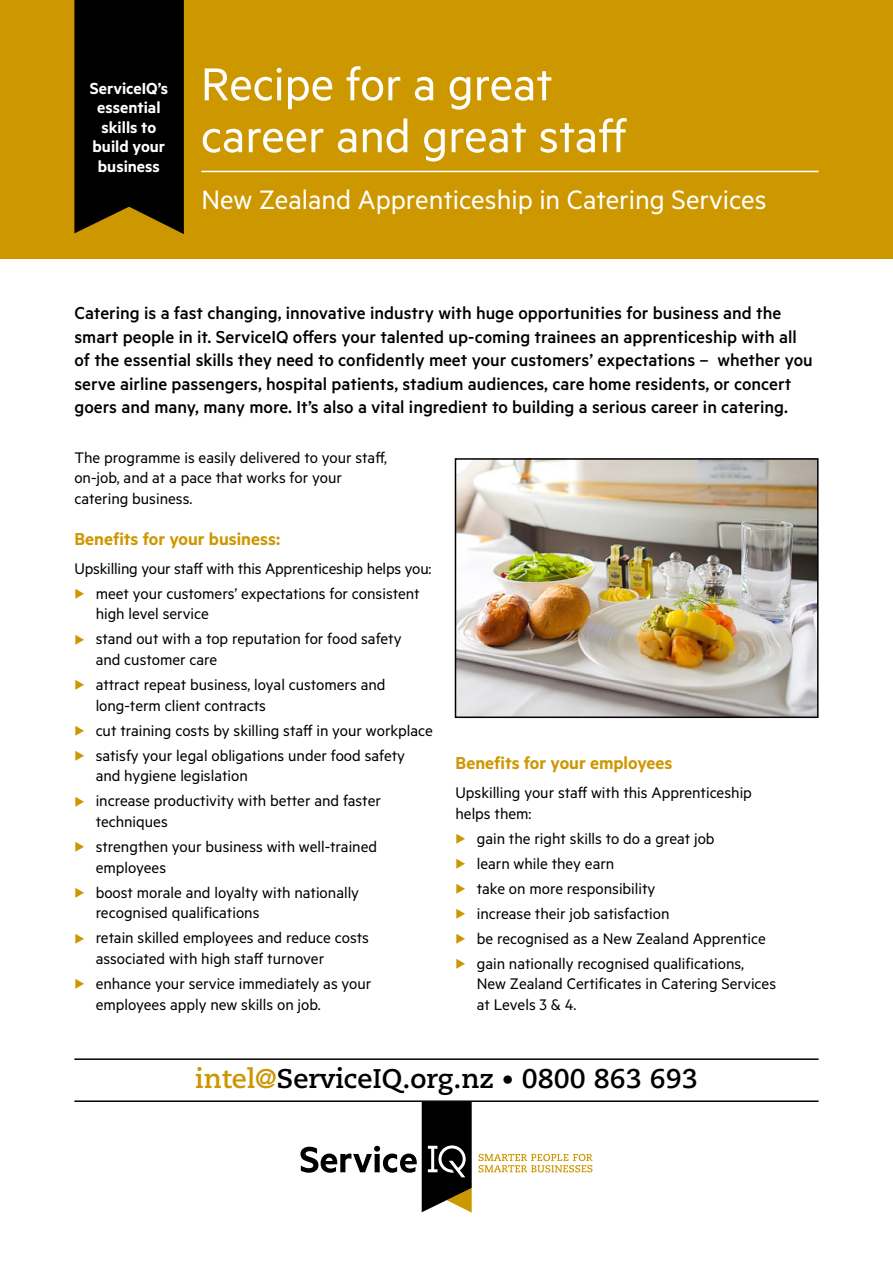
<style>
.page{position:relative;width:893px;height:1263px;background:#fff}
.page>*{position:absolute;margin:0;border:0;box-sizing:border-box;transform-origin:0 0}
.t1{font:51.9px/51.9px "Metric";color:#fff}
.t2{font:30px "Metric";color:#fff}
.t3{font:700 27px "Caecilia LT Std";color:#000}
.t4{font:500 19.5px/23.4px "Metric";color:#000}
.t5{font:600 19.5px "Metric";color:#cd9700}
.t6{font:600 18px/19.5px "Metric";color:#fff;text-align:center}
.t7{font:17.25px/20.7px "Metric";color:#000}
.s1{color:#cd9700}
.s2{font-size:24px}
</style>
<div class="page">
<div style="left:0;top:0;width:893px;height:258px;background:#cd9700"></div>
<hr style="left:201px;top:171px;width:618px;height:1px;background:#fff">
<hr style="left:74px;top:1058px;width:745px;height:2px;background:#000">
<hr style="left:74px;top:1100px;width:745px;height:2px;background:#000">
<svg style="left:300px;top:1102px;width:172px;height:110px"></svg>
<svg style="left:478px;top:1154px;width:114px;height:18px"></svg>
<svg style="left:74px;top:0;width:110px;height:234px;background:#0d0a00"></svg>
<img style="left:458px;top:461px;width:358px;height:254px">
<div style="left:455px;top:458px;width:364px;height:260px;border:2px solid #000"></div>
<p class="t6" style="left:90px;top:78px;width:80px">ServiceIQ’s essential skills to build your business</p>
<h1 class="t1" style="left:201px;top:56px;width:427px">Recipe for a great career and great staff</h1>
<h2 class="t2" style="left:201px;top:182px;width:567px">New Zealand Apprenticeship in Catering Services</h2>
<p class="t4" style="left:74px;top:301px;width:740px">Catering is a fast changing, innovative industry with huge opportunities for business and the smart people in it. ServiceIQ offers your talented up-coming trainees an apprenticeship with all of the essential skills they need to confidently meet your customers’ expectations – whether you serve airline passengers, hospital patients, stadium audiences, care home residents, or concert goers and many, many more. It’s also a vital ingredient to building a serious career in catering.</p>
<p class="t7" style="left:74px;top:446px;width:314px">The programme is easily delivered to your staff, on-job, and at a pace that works for your catering business.</p>
<p class="t5" style="left:74px;top:527px;width:207px">Benefits for your business:</p>
<p class="t7" style="left:74px;top:557px;width:359px">Upskilling your staff with this Apprenticeship helps you:</p>
<p class="t7" style="left:96px;top:582px;width:326px;text-indent:-21px"><span class="s1">◆</span> meet your customers’ expectations for consistent high level service</p>
<p class="t7" style="left:96px;top:628px;width:307px;text-indent:-21px"><span class="s1">◆</span> stand out with a top reputation for food safety and customer care</p>
<p class="t7" style="left:96px;top:674px;width:291px;text-indent:-21px"><span class="s1">◆</span> attract repeat business, loyal customers and long-term client contracts</p>
<p class="t7" style="left:74px;top:719px;width:360px"><span class="s1">◆</span> cut training costs by skilling staff in your workplace</p>
<p class="t7" style="left:96px;top:744px;width:311px;text-indent:-21px"><span class="s1">◆</span> satisfy your legal obligations under food safety and hygiene legislation</p>
<p class="t7" style="left:96px;top:790px;width:287px;text-indent:-21px"><span class="s1">◆</span> increase productivity with better and faster techniques</p>
<p class="t7" style="left:96px;top:836px;width:283px;text-indent:-21px"><span class="s1">◆</span> strengthen your business with well-trained employees</p>
<p class="t7" style="left:96px;top:881px;width:265px;text-indent:-21px"><span class="s1">◆</span> boost morale and loyalty with nationally recognised qualifications</p>
<p class="t7" style="left:96px;top:927px;width:275px;text-indent:-21px"><span class="s1">◆</span> retain skilled employees and reduce costs associated with high staff turnover</p>
<p class="t7" style="left:96px;top:973px;width:277px;text-indent:-21px"><span class="s1">◆</span> enhance your service immediately as your employees apply new skills on job.</p>
<p class="t5" style="left:455px;top:751px;width:219px">Benefits for your employees</p>
<p class="t7" style="left:455px;top:782px;width:298px">Upskilling your staff with this Apprenticeship helps them:</p>
<p class="t7" style="left:455px;top:827px;width:261px"><span class="s1">◆</span> gain the right skills to do a great job</p>
<p class="t7" style="left:455px;top:852px;width:160px"><span class="s1">◆</span> learn while they earn</p>
<p class="t7" style="left:455px;top:877px;width:201px"><span class="s1">◆</span> take on more responsibility</p>
<p class="t7" style="left:455px;top:902px;width:216px"><span class="s1">◆</span> increase their job satisfaction</p>
<p class="t7" style="left:455px;top:927px;width:312px"><span class="s1">◆</span> be recognised as a New Zealand Apprentice</p>
<p class="t7" style="left:477px;top:952px;width:301px;text-indent:-21px"><span class="s1">◆</span> gain nationally recognised qualifications,<br>New Zealand Certificates in Catering Services at Levels 3 &amp; 4.</p>
<h3 class="t3" style="left:195px;top:1063px;width:504px"><span class="s1">intel@</span>ServiceIQ.org.nz <span class="s2">•</span> 0800 863 693</h3>
</div>
